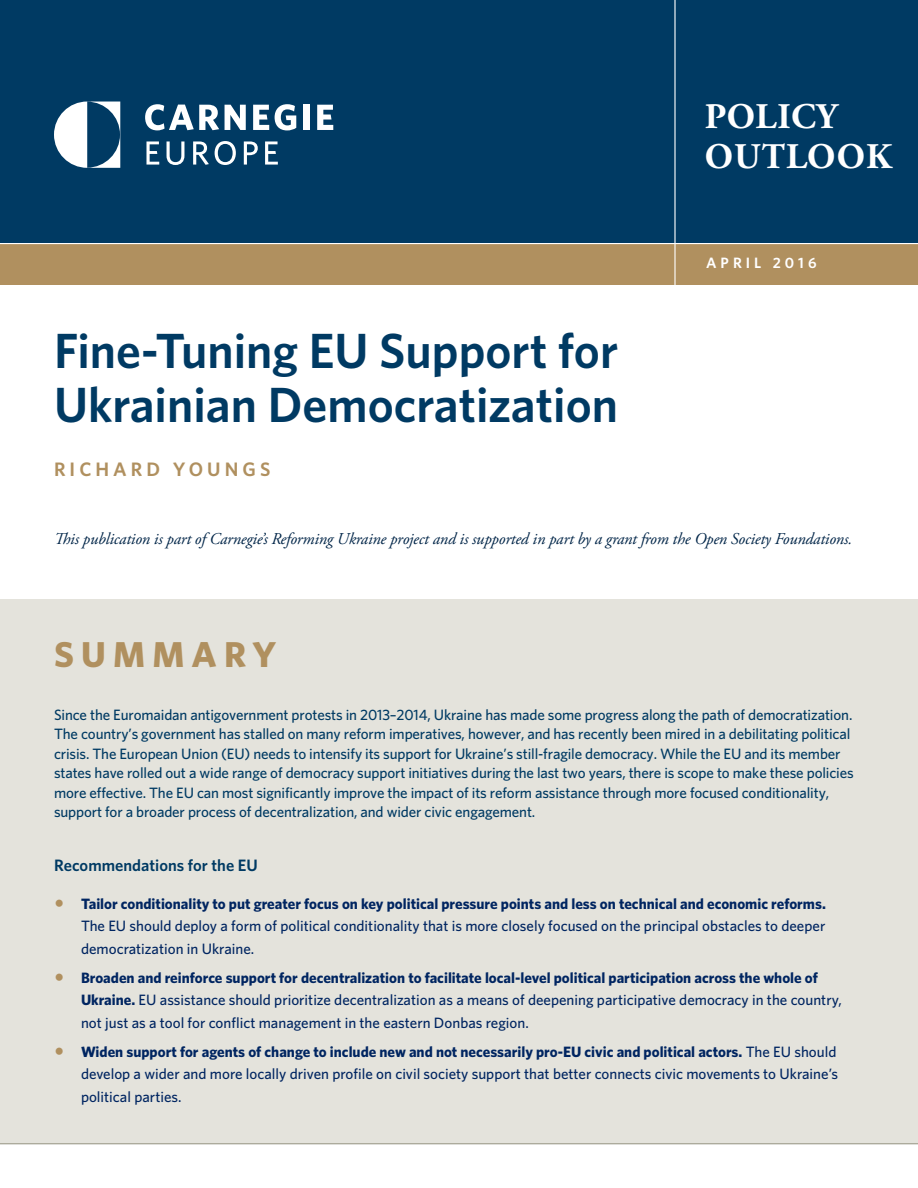
<style>
.page{position:relative;width:918px;height:1188px;background:#fff}
.page>*{position:absolute;margin:0;border:0;box-sizing:border-box;transform-origin:0 0}
.t1{font:600 49.5px/54px "Whitney";color:#003a63}
.t2{font:700 36px/40.5px "Adobe Garamond Pro";letter-spacing:.03em;color:#fff}
.t3{font:700 36px "Whitney";letter-spacing:.2em;color:#b0905f}
.t4{font:600 19.5px "Whitney";letter-spacing:.21em;color:#b0905f}
.t5{font:italic 16.5px "Adobe Garamond Pro";letter-spacing:-.01em;color:#002548}
.t6{font:600 16.5px "Whitney";color:#003a63}
.t7{font:500 15px/22.5px "Whitney";color:#002561}
.t8{font:500 15px/19.5px "Whitney";letter-spacing:-.01em;color:#003a63}
.t9{font:600 15px "Whitney";letter-spacing:.27em;color:#fff}
.s1{color:#b0905f}
.s2{font-weight:700}
</style>
<div class="page">
<div style="left:0;top:600px;width:918px;height:544px;background:#e4e3dc"></div>
<div style="left:0;top:244px;width:918px;height:41px;background:#b0905f"></div>
<div style="left:0;top:0;width:918px;height:244px;background:#003a63"></div>
<hr style="left:0;top:243px;width:918px;height:1px;background:#fff">
<hr style="left:0;top:1143px;width:918px;height:1px;background:#959482">
<hr style="left:674px;top:0;width:2px;height:296px;background:#fff">
<svg style="left:145px;top:104px;width:74px;height:26px"></svg>
<svg style="left:225px;top:105px;width:21px;height:25px"></svg>
<svg style="left:253px;top:105px;width:16px;height:25px"></svg>
<svg style="left:275px;top:104px;width:21px;height:26px"></svg>
<div style="left:303px;top:105px;width:7px;height:25px;background:#fff"></div>
<svg style="left:317px;top:105px;width:16px;height:25px"></svg>
<svg style="left:146px;top:141px;width:13px;height:24px"></svg>
<svg style="left:167px;top:141px;width:17px;height:24px"></svg>
<svg style="left:193px;top:141px;width:16px;height:24px"></svg>
<svg style="left:215px;top:141px;width:21px;height:24px"></svg>
<svg style="left:244px;top:141px;width:14px;height:24px"></svg>
<svg style="left:265px;top:141px;width:13px;height:24px"></svg>
<svg style="left:54px;top:102px;width:66px;height:66px"></svg>
<h2 class="t2" style="left:705px;top:97px;width:189px">POLICY<br>OUTLOOK</h2>
<h1 class="t1" style="left:54px;top:323px;width:566px">Fine-Tuning EU Support for<br>Ukrainian Democratization</h1>
<h3 class="t4" style="left:54px;top:456px;width:218px">RICHARD YOUNGS</h3>
<p class="t9" style="left:706px;top:253px;width:112px">APRIL 2016</p>
<p class="t5" style="left:54px;top:529px;width:800px">This publication is part of Carnegie’s Reforming Ukraine project and is supported in part by a grant from the Open Society Foundations.</p>
<h2 class="t3" style="left:54px;top:631px;width:224px">SUMMARY</h2>
<p class="t8" style="left:54px;top:705px;width:801px">Since the Euromaidan antigovernment protests in 2013–2014, Ukraine has made some progress along the path of democratization.<br>The country’s government has stalled on many reform imperatives, however, and has recently been mired in a debilitating political crisis. The European Union (EU) needs to intensify its support for Ukraine’s still-fragile democracy. While the EU and its member states have rolled out a wide range of democracy support initiatives during the last two years, there is scope to make these policies more effective. The EU can most significantly improve the impact of its reform assistance through more focused conditionality, support for a broader process of decentralization, and wider civic engagement.</p>
<p class="t6" style="left:54px;top:855px;width:205px">Recommendations for the EU</p>
<p class="t7" style="left:81px;top:892px;width:746px;text-align:justify;text-indent:-27px"><span class="s1">•</span> <span class="s2">Tailor conditionality to put greater focus on key political pressure points and less on technical and economic reforms.<br></span>The EU should deploy a form of political conditionality that is more closely focused on the principal obstacles to deeper democratization in Ukraine.</p>
<p class="t7" style="left:81px;top:966px;width:762px;text-indent:-27px"><span class="s1">•</span> <span class="s2">Broaden and reinforce support for decentralization to facilitate local-level political participation across the whole of<br>Ukraine.</span> EU assistance should prioritize decentralization as a means of deepening participative democracy in the country, not just as a tool for conflict management in the eastern Donbas region.</p>
<p class="t7" style="left:81px;top:1040px;width:759px;text-indent:-27px"><span class="s1">•</span> <span class="s2">Widen support for agents of change to include new and not necessarily pro-EU civic and political actors.</span> The EU should develop a wider and more locally driven profile on civil society support that better connects civic movements to Ukraine’s political parties.</p>
</div>
